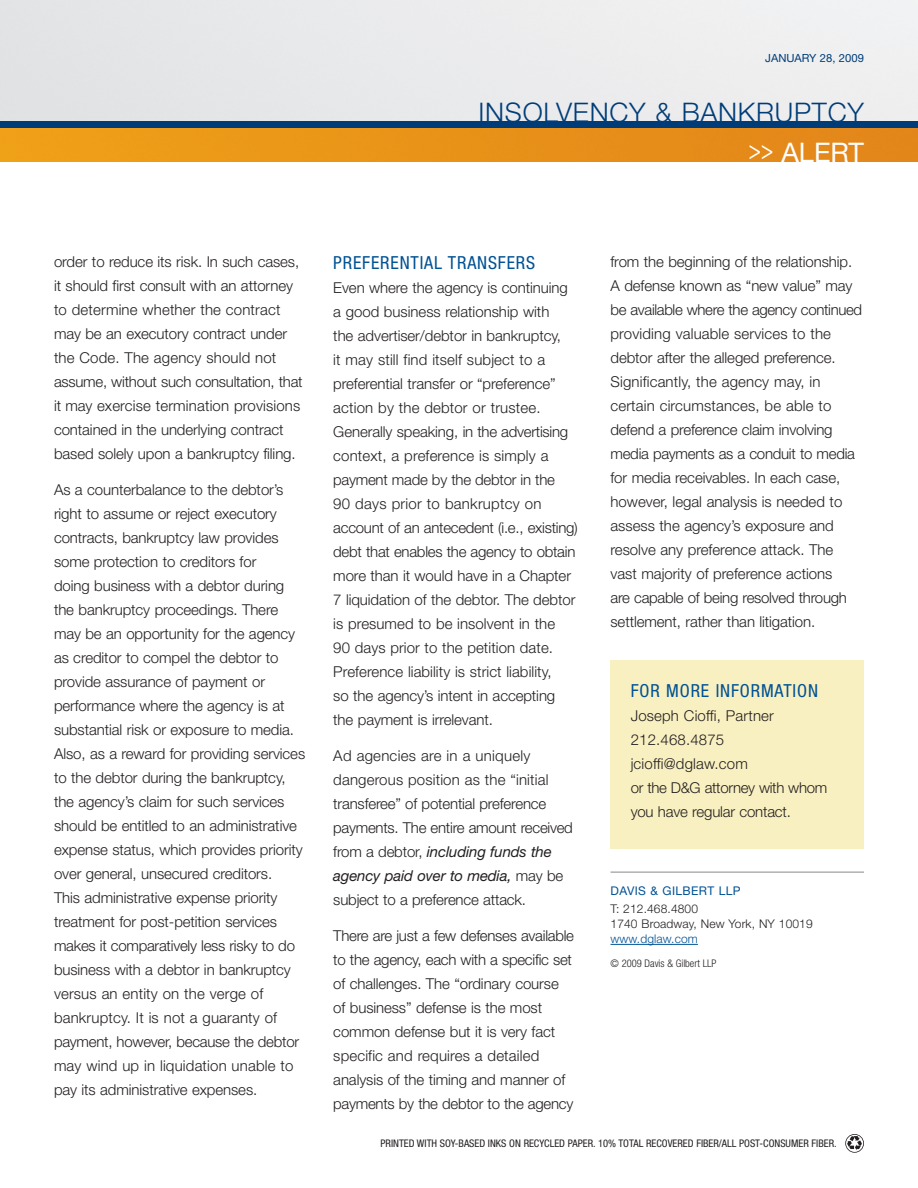
<style>
.page{position:relative;width:918px;height:1188px;background:#fff}
.page>*{position:absolute;margin:0;border:0;box-sizing:border-box;transform-origin:0 0}
.t1{font:300 27px "Helvetica Neue LT Std";letter-spacing:.03em;color:#003d78}
.t2{font:27px "Helvetica Neue LT Std";color:#fff;scale:.75 1}
.t3{font:condensed 18px "Helvetica Neue LT Std";letter-spacing:.05em;color:#005294}
.t4{font:300 15px/24px "Helvetica Neue LT Std";letter-spacing:-.005em;color:#231f20}
.t5{font:300 12px/15px "Helvetica Neue LT Std";letter-spacing:.01em;color:#231f20}
.t6{font:12px "Helvetica Neue LT Std";letter-spacing:.035em;color:#005294}
.t7{font:300 12px "Helvetica Neue LT Std";letter-spacing:.01em;color:#005294}
.t8{font:11.25px "Helvetica Neue LT Std";color:#003d78}
.t9{font:condensed 10.5px "Helvetica Neue LT Std";color:#231f20}
.t10{font:300 condensed 10.5px "Helvetica Neue LT Std";color:#231f20}
.s1{font-weight:400;font-style:italic}
</style>
<div class="page">
<div style="left:0;top:0;width:918px;height:122px;background:#eaebec"></div>
<div style="left:611px;top:660px;width:253px;height:189px;background:#f9f0c1"></div>
<img style="left:0;top:128px;width:918px;height:34px">
<div style="left:0;top:122px;width:918px;height:6px;background:#003d78"></div>
<svg style="left:611px;top:944px;width:26px;height:1px"></svg>
<hr style="left:637px;top:944px;width:35px;height:1px;background:#005294">
<svg style="left:671px;top:944px;width:27px;height:1px"></svg>
<hr style="left:611px;top:872px;width:253px;height:1px;background:#939598">
<svg style="left:848px;top:1136px;width:14px;height:14px"></svg>
<div style="left:845px;top:1134px;width:19px;height:19px;border:2px solid #231f20;border-radius:50%"></div>
<p class="t8" style="left:765px;top:54px;width:100px">JANUARY 28, 2009</p>
<h1 class="t1" style="left:478px;top:102px;width:387px">INSOLVENCY &amp; BANKRUPTCY</h1>
<h1 class="t2" style="left:749px;top:143px;width:155px">&gt;&gt; ALERT</h1>
<p class="t4" style="left:54px;top:251px;width:250px">order to reduce its risk. In such cases, it should first consult with an attorney to determine whether the contract may be an executory contract under the Code. The agency should not assume, without such consultation, that it may exercise termination provisions contained in the underlying contract based solely upon a bankruptcy filing.</p>
<p class="t4" style="left:54px;top:479px;width:253px">As a counterbalance to the debtor’s right to assume or reject executory contracts, bankruptcy law provides some protection to creditors for<br>doing business with a debtor during the bankruptcy proceedings. There may be an opportunity for the agency as creditor to compel the debtor to provide assurance of payment or performance where the agency is at substantial risk or exposure to media.<br>Also, as a reward for providing services to the debtor during the bankruptcy, the agency’s claim for such services should be entitled to an administrative expense status, which provides priority over general, unsecured creditors.<br>This administrative expense priority treatment for post-petition services makes it comparatively less risky to do business with a debtor in bankruptcy versus an entity on the verge of bankruptcy. It is not a guaranty of payment, however, because the debtor may wind up in liquidation unable to pay its administrative expenses.</p>
<p class="t3" style="left:333px;top:256px;width:203px">PREFERENTIAL TRANSFERS</p>
<p class="t4" style="left:333px;top:277px;width:246px">Even where the agency is continuing a good business relationship with<br>the advertiser/debtor in bankruptcy,<br>it may still find itself subject to a preferential transfer or “preference” action by the debtor or trustee.<br>Generally speaking, in the advertising context, a preference is simply a payment made by the debtor in the<br>90 days prior to bankruptcy on account of an antecedent (i.e., existing) debt that enables the agency to obtain more than it would have in a Chapter 7 liquidation of the debtor. The debtor is presumed to be insolvent in the<br>90 days prior to the petition date.<br>Preference liability is strict liability,<br>so the agency’s intent in accepting the payment is irrelevant.</p>
<p class="t4" style="left:333px;top:745px;width:241px">Ad agencies are in a uniquely dangerous position as the “initial transferee” of potential preference payments. The entire amount received from a debtor, <span class="s1">including funds the agency paid over to media,</span> may be subject to a preference attack.</p>
<p class="t4" style="left:333px;top:925px;width:242px">There are just a few defenses available to the agency, each with a specific set of challenges. The “ordinary course of business” defense is the most common defense but it is very fact specific and requires a detailed analysis of the timing and manner of payments by the debtor to the agency</p>
<p class="t4" style="left:611px;top:251px;width:253px">from the beginning of the relationship.<br>A defense known as “new value” may be available where the agency continued providing valuable services to the debtor after the alleged preference.<br>Significantly, the agency may, in certain circumstances, be able to defend a preference claim involving media payments as a conduit to media for media receivables. In each case, however, legal analysis is needed to assess the agency’s exposure and resolve any preference attack. The vast majority of preference actions<br>are capable of being resolved through settlement, rather than litigation.</p>
<p class="t3" style="left:631px;top:684px;width:189px">FOR MORE INFORMATION</p>
<p class="t4" style="left:631px;top:705px;width:198px">Joseph Cioffi, Partner<br>212.468.4875 jcioffi@dglaw.com<br>or the D&amp;G attorney with whom you have regular contact.</p>
<p class="t6" style="left:611px;top:887px;width:132px">DAVIS &amp; GILBERT LLP</p>
<p class="t5" style="left:611px;top:902px;width:204px">T: 212.468.4800<br>1740 Broadway, New York, NY 10019</p>
<p class="t7" style="left:611px;top:935px;width:89px">www.dglaw.com</p>
<p class="t10" style="left:611px;top:959px;width:108px">© 2009 Davis &amp; Gilbert LLP</p>
<p class="t9" style="left:381px;top:1139px;width:458px">PRINTED WITH SOY-BASED INKS ON RECYCLED PAPER. 10% TOTAL RECOVERED FIBER/ALL POST-CONSUMER FIBER.</p>
</div>
